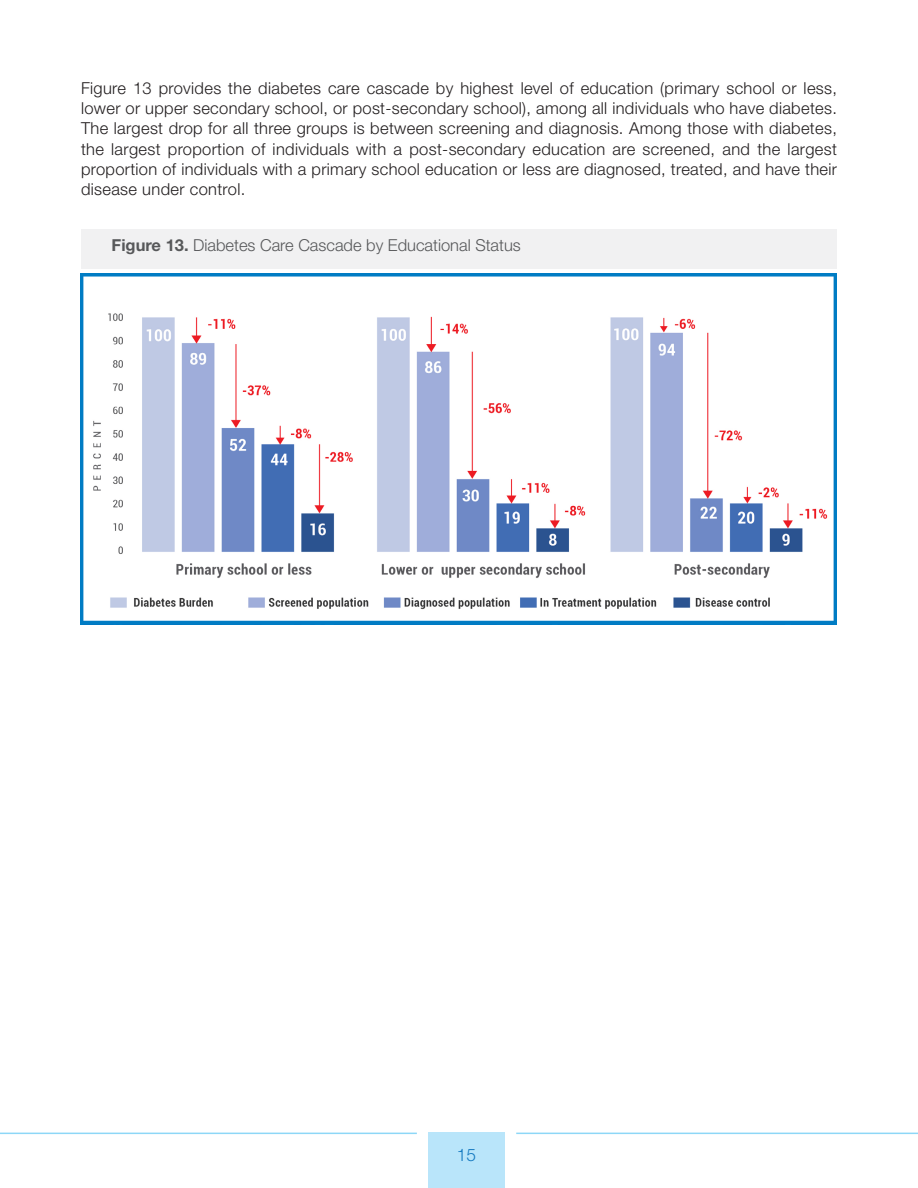
<style>
.page{position:relative;width:918px;height:1188px;background:#fff}
.page>*{position:absolute;margin:0;border:0;box-sizing:border-box;transform-origin:0 0}
.t1{font:300 17.25px "Helvetica Neue LT Std";color:#177bc1}
.t2{font:300 16.5px/20.2px "Helvetica Neue LT Std";letter-spacing:.02em;color:#231f20;text-align:justify}
.t3{font:300 16.5px "Helvetica Neue LT Std";color:#57585a}
.s1{font-weight:700}
</style>
<div class="page">
<div style="left:428px;top:1132px;width:77px;height:56px;background:#b9e5fa"></div>
<hr style="left:516px;top:1133px;width:402px;height:1px;background:#8dd7f7">
<hr style="left:0;top:1133px;width:417px;height:1px;background:#8dd7f7">
<div style="left:81px;top:229px;width:756px;height:40px;background:#f1f1f2"></div>
<img style="left:81px;top:274px;width:756px;height:351px">
<p class="t2" style="left:81px;top:78px;width:758px">Figure 13 provides the diabetes care cascade by highest level of education (primary school or less, lower or upper secondary school, or post-secondary school), among all individuals who have diabetes.<br>The largest drop for all three groups is between screening and diagnosis. Among those with diabetes, the largest proportion of individuals with a post-secondary education are screened, and the largest proportion of individuals with a primary school education or less are diagnosed, treated, and have their disease under control.</p>
<p class="t3" style="left:112px;top:235px;width:411px"><span class="s1">Figure 13.</span> Diabetes Care Cascade by Educational Status</p>
<p class="t1" style="left:457px;top:1144px;width:21px">15</p>
</div>
